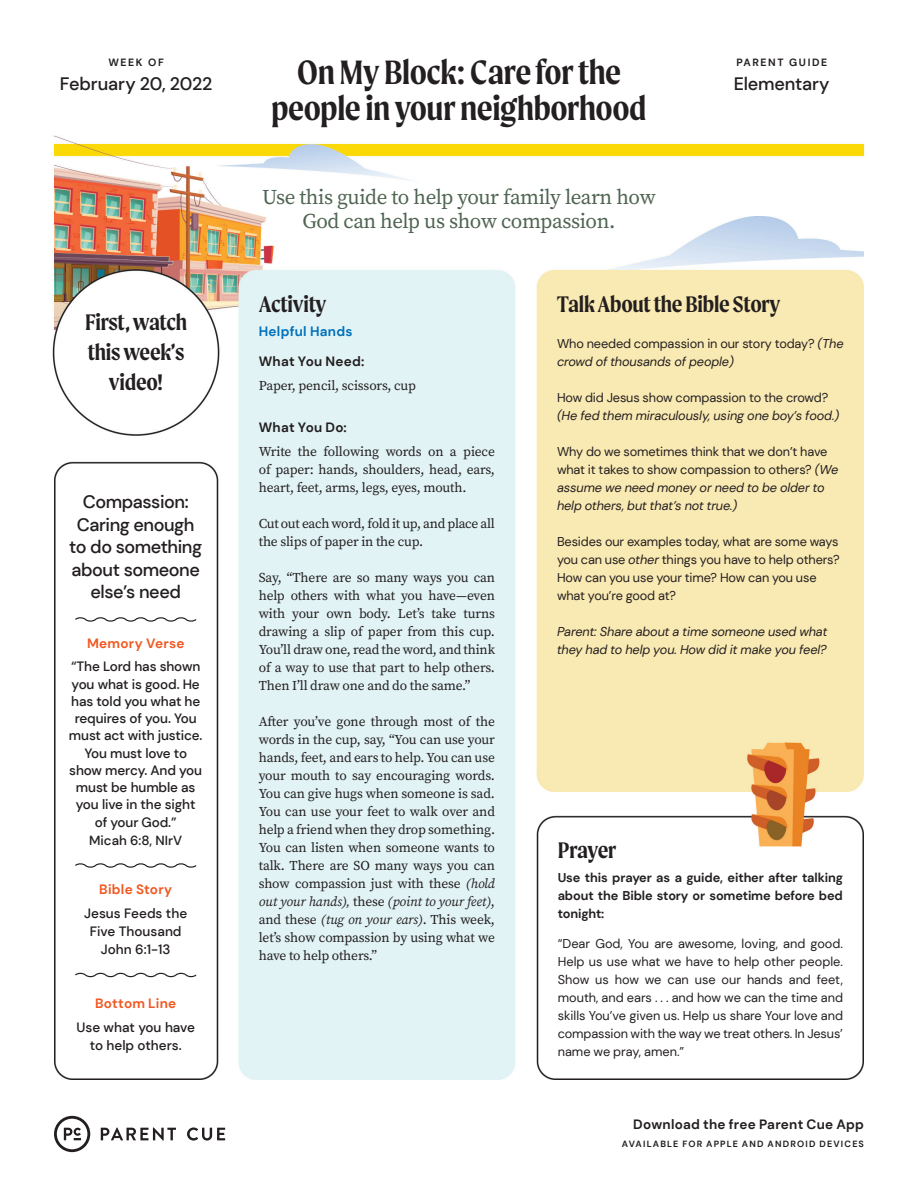
<style>
.page{position:relative;width:918px;height:1188px;background:#fff}
.page>*{position:absolute;margin:0;border:0;box-sizing:border-box;transform-origin:0 0}
.t1{font:600 36px/36px "Moret";letter-spacing:-.01em;color:#231f20;text-align:center}
.t2{font:600 24px/30px "Moret";letter-spacing:-.01em;color:#231f20;text-align:center}
.t3{font:21px/24px "Source Serif Pro";letter-spacing:-.02em;color:#4f6552;text-align:center}
.t4{font:500 18px/22.5px "DM Sans";letter-spacing:-.025em;color:#231f20;text-align:center}
.t5{font:13.5px/18px "Source Serif Pro";letter-spacing:-.01em;color:#231f20;text-align:justify}
.t6{font:500 13.5px/17.2px "DM Sans";letter-spacing:-.01em;color:#231f20;text-align:center}
.t7{font:700 13.5px "DM Sans";letter-spacing:.015em;color:#231f20}
.t8{font:700 13.5px "DM Sans";letter-spacing:.02em;color:#f15921}
.t9{font:700 13.5px "DM Sans";letter-spacing:.02em;color:#0071bb}
.t10{font:500 13.2px "DM Sans";color:#231f20}
.t11{font:12.75px/18px "DM Sans";letter-spacing:-.01em;color:#231f20}
.t12{font:italic 12.75px/18px "DM Sans";letter-spacing:-.01em;color:#231f20}
.t13{font:700 12.75px/18px "DM Sans";letter-spacing:-.01em;color:#231f20;text-align:justify}
.t14{font:700 10.5px "DM Sans";letter-spacing:.15em;color:#231f20}
.t15{font:700 9px "DM Sans";letter-spacing:.13em;color:#231f20}
.s1{font-style:italic}
</style>
<div class="page">
<img style="left:52px;top:135px;width:813px;height:1018px">
<svg style="left:101px;top:1127px;width:75px;height:14px"></svg>
<svg style="left:187px;top:1127px;width:38px;height:14px"></svg>
<svg style="left:54px;top:1116px;width:36px;height:36px"></svg>
<svg style="left:74px;top:616px;width:124px;height:7px"></svg>
<svg style="left:74px;top:862px;width:124px;height:7px"></svg>
<svg style="left:74px;top:971px;width:124px;height:8px"></svg>
<p class="t14" style="left:108px;top:56px;width:57px">WEEK OF</p>
<h3 class="t4" style="left:60px;top:72px;width:154px">February 20, 2022</h3>
<h2 class="t2" style="left:85px;top:307px;width:104px">First, watch this week’s video!</h2>
<h3 class="t4" style="left:69px;top:491px;width:134px">Compassion:<br>Caring enough to do something about someone else’s need</h3>
<p class="t8" style="left:87px;top:635px;width:99px">Memory Verse</p>
<p class="t6" style="left:69px;top:658px;width:135px">“The Lord has shown you what is good. He has told you what he requires of you. You must act with justice.<br>You must love to show mercy. And you must be humble as you live in the sight of your God.”</p>
<p class="t10" style="left:89px;top:832px;width:95px">Micah 6:8, NIrV</p>
<p class="t8" style="left:99px;top:881px;width:75px">Bible Story</p>
<p class="t6" style="left:84px;top:904px;width:105px;line-height:18px">Jesus Feeds the<br>Five Thousand<br>John 6:1-13</p>
<p class="t8" style="left:95px;top:995px;width:83px">Bottom Line</p>
<p class="t6" style="left:76px;top:1018px;width:120px;line-height:18px">Use what you have to help others.</p>
<h1 class="t1" style="left:272px;top:54px;width:376px">On My Block: Care for the people in your neighborhood</h1>
<h3 class="t3" style="left:262px;top:185px;width:395px">Use this guide to help your family learn how<br>God can help us show compassion.</h3>
<p class="t14" style="left:736px;top:56px;width:92px">PARENT GUIDE</p>
<h3 class="t4" style="left:734px;top:72px;width:97px">Elementary</h3>
<h2 class="t2" style="left:259px;top:289px;width:69px">Activity</h2>
<p class="t9" style="left:259px;top:323px;width:95px">Helpful Hands</p>
<p class="t7" style="left:259px;top:353px;width:107px">What You Need:</p>
<p class="t5" style="left:259px;top:376px;width:159px">Paper, pencil, scissors, cup</p>
<p class="t7" style="left:259px;top:419px;width:90px">What You Do:</p>
<p class="t5" style="left:259px;top:442px;width:238px">Write the following words on a piece of paper: hands, shoulders, head, ears, heart, feet, arms, legs, eyes, mouth.</p>
<p class="t5" style="left:259px;top:514px;width:238px">Cut out each word, fold it up, and place all the slips of paper in the cup.</p>
<p class="t5" style="left:259px;top:568px;width:238px">Say, “There are so many ways you can help others with what you have—even with your own body. Let’s take turns drawing a slip of paper from this cup.<br>You’ll draw one, read the word, and think of a way to use that part to help others.<br>Then I’ll draw one and do the same.”</p>
<p class="t5" style="left:259px;top:712px;width:238px">After you’ve gone through most of the words in the cup, say, “You can use your hands, feet, and ears to help. You can use your mouth to say encouraging words.<br>You can give hugs when someone is sad.<br>You can use your feet to walk over and help a friend when they drop something.<br>You can listen when someone wants to talk. There are SO many ways you can show compassion just with these <span class="s1">(hold out your hands),</span> these <span class="s1">(point to your feet)</span>, and these <span class="s1">(tug on your ears)</span>. This week, let’s show compassion by using what we have to help others.”</p>
<h2 class="t2" style="left:557px;top:289px;width:225px">Talk About the Bible Story</h2>
<p class="t11" style="left:557px;top:334px;width:288px">Who needed compassion in our story today? <span class="s1">(The crowd of thousands of people)</span></p>
<p class="t11" style="left:557px;top:389px;width:273px">How did Jesus show compassion to the crowd?</p>
<p class="t12" style="left:557px;top:407px;width:284px">(He fed them miraculously, using one boy’s food.)</p>
<p class="t11" style="left:557px;top:443px;width:283px">Why do we sometimes think that we don’t have what it takes to show compassion to others? <span class="s1">(We assume we need money or need to be older to help others, but that’s not true.)</span></p>
<p class="t11" style="left:557px;top:533px;width:284px">Besides our examples today, what are some ways you can use <span class="s1">other</span> things you have to help others?<br>How can you use your time? How can you use what you’re good at?</p>
<p class="t12" style="left:557px;top:623px;width:272px">Parent: Share about a time someone used what they had to help you. How did it make you feel?</p>
<h2 class="t2" style="left:558px;top:835px;width:60px">Prayer</h2>
<p class="t13" style="left:558px;top:869px;width:287px">Use this prayer as a guide, either after talking about the Bible story or sometime before bed tonight:</p>
<p class="t11" style="left:558px;top:935px;width:287px;text-align:justify">“Dear God, You are awesome, loving, and good.<br>Help us use what we have to help other people.<br>Show us how we can use our hands and feet, mouth, and ears . . . and how we can the time and skills You’ve given us. Help us share Your love and compassion with the way we treat others. In Jesus’ name we pray, amen.”</p>
<p class="t7" style="left:633px;top:1116px;width:232px">Download the free Parent Cue App</p>
<p class="t15" style="left:622px;top:1138px;width:244px">AVAILABLE FOR APPLE AND ANDROID DEVICES</p>
</div>
